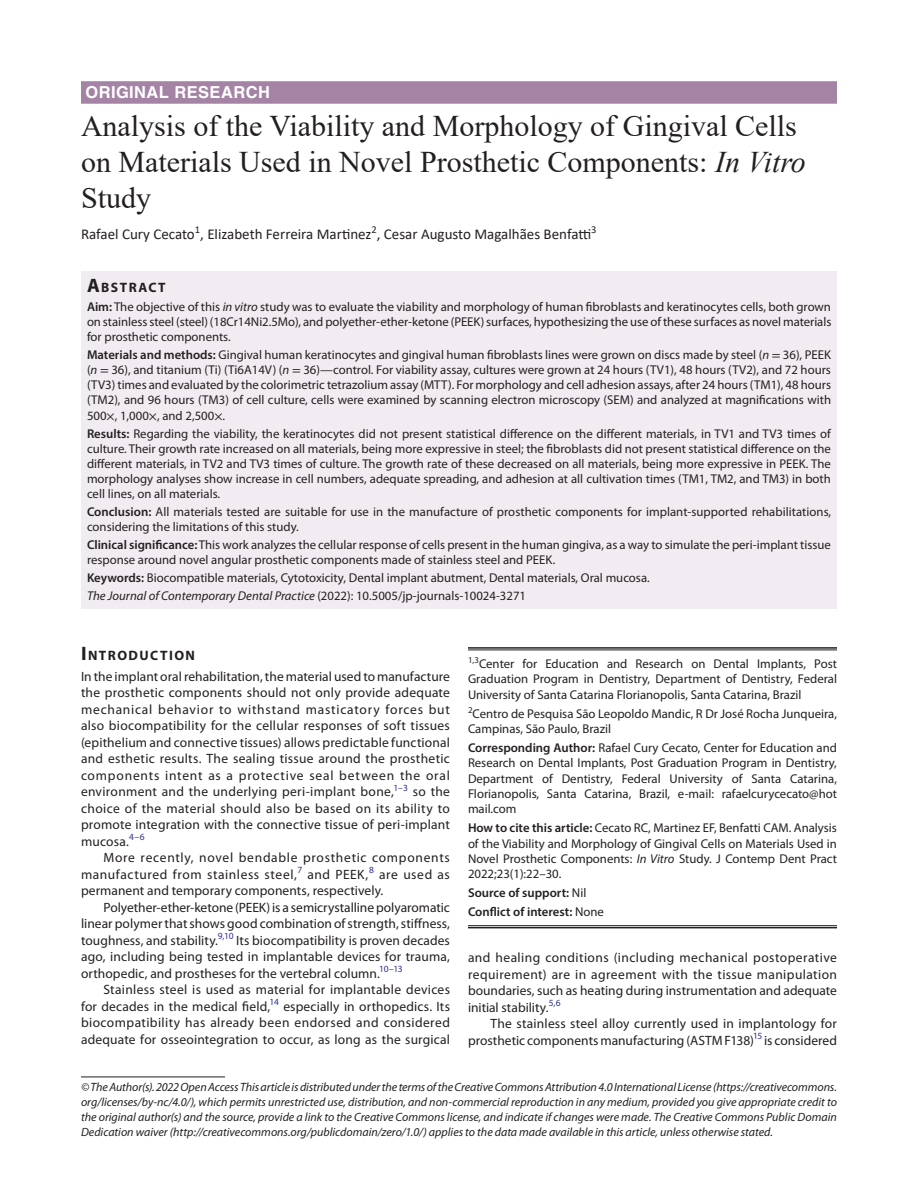
<style>
.page{position:relative;width:918px;height:1188px;background:#fff}
.page>*{position:absolute;margin:0;border:0;box-sizing:border-box;transform-origin:0 0}
.t1{font:30px/36px "Times New Roman";color:#231f20}
.ArticleType{font:700 16.5px "Helvetica LT Std";letter-spacing:.025em;color:#fff}
.AuthorName{font:15px "Calibri";color:#231f20}
.Head-1-first{font:700 13.65px "Myriad Pro";letter-spacing:.105em;color:#231f20}
.AbstractTitle{font:700 13.65px "Myriad Pro";letter-spacing:.105em;color:#231f20}
.Para-Indent{font:13.5px/16.5px "Myriad Pro";letter-spacing:.005em;color:#231f20;text-align:justify}
.Para-NoIndent{font:13.5px/16.5px "Myriad Pro";letter-spacing:.015em;color:#231f20;text-align:justify}
.Abstract-Para-first{font:12.75px/15px "Myriad Pro";color:#231f20;text-align:justify}
.Corresponding_Author{font:12.75px/15.3px "Myriad Pro";color:#231f20;text-align:justify}
.How_to_Cite{font:12.75px/15.3px "Myriad Pro";color:#231f20;text-align:justify}
.Affiliation-first{font:12.75px/15.3px "Myriad Pro";color:#231f20;text-align:justify}
.Keywords{font:12.75px "Myriad Pro";color:#231f20}
.Affiliation{font:12.75px/15.3px "Myriad Pro";color:#231f20}
.JT_DOI{font:italic 12.75px "Myriad Pro";color:#231f20}
.COI{font:600 12.75px "Myriad Pro";color:#231f20}
.Source{font:600 12.75px "Myriad Pro";color:#231f20}
.FootNote{font:italic 12px/15px "Myriad Pro";color:#231f20;text-align:justify}
.s1{font-style:italic}
.s2{font-size:19.5px}
.s3{font-weight:600}
.s4{font-family:"STIX General"}
.s5{font-style:normal}
.s6{font-weight:400}
</style>
<div class="page">
<div style="left:81px;top:81px;width:756px;height:23px;background:#a483a5"></div>
<div style="left:81px;top:271px;width:756px;height:26px;background:#f0ecf1"></div>
<div style="left:81px;top:296px;width:756px;height:55px;background:#f0ecf1"></div>
<div style="left:81px;top:344px;width:756px;height:86px;background:#f0ecf1"></div>
<div style="left:81px;top:422px;width:756px;height:85px;background:#f0ecf1"></div>
<div style="left:81px;top:500px;width:756px;height:40px;background:#f0ecf1"></div>
<div style="left:81px;top:533px;width:756px;height:40px;background:#f0ecf1"></div>
<div style="left:81px;top:566px;width:756px;height:25px;background:#f0ecf1"></div>
<div style="left:81px;top:584px;width:756px;height:25px;background:#f0ecf1"></div>
<hr style="left:81px;top:1077px;width:144px;height:1px;background:#231f20">
<hr style="left:468px;top:647px;width:369px;height:2px;background:#231f20">
<hr style="left:468px;top:650px;width:369px;height:1px;background:#231f20">
<hr style="left:468px;top:925px;width:369px;height:1px;background:#231f20">
<hr style="left:468px;top:927px;width:369px;height:1px;background:#231f20">
<p class="ArticleType" style="left:86px;top:83px;width:186px">ORIGINAL RESEARCH</p>
<p class="t1" style="left:81px;top:107px;width:726px">Analysis of the Viability and Morphology of Gingival Cells on Materials Used in Novel Prosthetic Components: <span class="s1">In Vitro<br></span>Study</p>
<p class="AuthorName" style="left:81px;top:224px;width:517px">Rafael Cury Cecato<sup>1</sup>, Elizabeth Ferreira Martinez<sup>2</sup>, Cesar Augusto Magalhães Benfatti<sup>3</sup></p>
<p class="AbstractTitle" style="left:87px;top:278px;width:80px"><span class="s2">A</span>BSTRACT</p>
<p class="Abstract-Para-first" style="left:87px;top:299px;width:746px"><span class="s3">Aim:</span> The objective of this <span class="s1">in vitro</span> study was to evaluate the viability and morphology of human fibroblasts and keratinocytes cells, both grown on stainless steel (steel) (18Cr14Ni2.5Mo), and polyether-ether-ketone (PEEK) surfaces, hypothesizing the use of these surfaces as novel materials for prosthetic components.</p>
<p class="Abstract-Para-first" style="left:87px;top:347px;width:746px"><span class="s3">Materials and methods:</span> Gingival human keratinocytes and gingival human fibroblasts lines were grown on discs made by steel (<span class="s1">n</span> <span class="s4">=</span> 36), PEEK (<span class="s1">n</span> <span class="s4">=</span> 36), and titanium (Ti) (Ti6A14V) (<span class="s1">n</span> <span class="s4">=</span> 36)—control. For viability assay, cultures were grown at 24 hours (TV1), 48 hours (TV2), and 72 hours (TV3) times and evaluated by the colorimetric tetrazolium assay (MTT). For morphology and cell adhesion assays, after 24 hours (TM1), 48 hours (TM2), and 96 hours (TM3) of cell culture, cells were examined by scanning electron microscopy (SEM) and analyzed at magnifications with 500<span class="s4">×</span>, 1,000<span class="s4">×</span>, and 2,500<span class="s4">×</span>.</p>
<p class="Abstract-Para-first" style="left:87px;top:426px;width:746px"><span class="s3">Results:</span> Regarding the viability, the keratinocytes did not present statistical difference on the different materials, in TV1 and TV3 times of culture. Their growth rate increased on all materials, being more expressive in steel; the fibroblasts did not present statistical difference on the different materials, in TV2 and TV3 times of culture. The growth rate of these decreased on all materials, being more expressive in PEEK. The morphology analyses show increase in cell numbers, adequate spreading, and adhesion at all cultivation times (TM1, TM2, and TM3) in both cell lines, on all materials.</p>
<p class="Abstract-Para-first" style="left:87px;top:504px;width:746px"><span class="s3">Conclusion:</span> All materials tested are suitable for use in the manufacture of prosthetic components for implant-supported rehabilitations, considering the limitations of this study.</p>
<p class="Abstract-Para-first" style="left:87px;top:537px;width:745px"><span class="s3">Clinical significance:</span> This work analyzes the cellular response of cells present in the human gingiva, as a way to simulate the peri-implant tissue response around novel angular prosthetic components made of stainless steel and PEEK.</p>
<p class="Keywords" style="left:87px;top:570px;width:564px"><span class="s3">Keywords:</span> Biocompatible materials, Cytotoxicity, Dental implant abutment, Dental materials, Oral mucosa.</p>
<p class="JT_DOI" style="left:87px;top:588px;width:441px">The Journal of Contemporary Dental Practice <span class="s5">(2022): 10.5005/jp-journals-10024-3271</span></p>
<p class="Head-1-first" style="left:81px;top:646px;width:116px"><span class="s2">I</span>NTRODUCTION</p>
<p class="Para-NoIndent" style="left:81px;top:668px;width:371px">In the implant oral rehabilitation, the material used to manufacture the prosthetic components should not only provide adequate mechanical behavior to withstand masticatory forces but also biocompatibility for the cellular responses of soft tissues (epithelium and connective tissues) allows predictable functional and esthetic results. The sealing tissue around the prosthetic components intent as a protective seal between the oral environment and the underlying peri-implant bone,<sup>1–3</sup> so the choice of the material should also be based on its ability to promote integration with the connective tissue of peri-implant mucosa.<sup>4–6</sup></p>
<p class="Para-Indent" style="left:81px;top:849px;width:370px;text-indent:22px">More recently, novel bendable prosthetic components manufactured from stainless steel,<sup>7</sup> and PEEK,<sup>8</sup> are used as permanent and temporary components, respectively.</p>
<p class="Para-Indent" style="left:81px;top:899px;width:371px;text-indent:22px">Polyether-ether-ketone (PEEK) is a semicrystalline polyaromatic linear polymer that shows good combination of strength, stiffness, toughness, and stability.<sup>9,10</sup> Its biocompatibility is proven decades ago, including being tested in implantable devices for trauma, orthopedic, and prostheses for the vertebral column.<sup>10–13</sup></p>
<p class="Para-Indent" style="left:81px;top:981px;width:371px;text-indent:22px">Stainless steel is used as material for implantable devices for decades in the medical field,<sup>14</sup> especially in orthopedics. Its biocompatibility has already been endorsed and considered adequate for osseointegration to occur, as long as the surgical</p>
<p class="Affiliation-first" style="left:468px;top:656px;width:371px"><sup>1,3</sup>Center for Education and Research on Dental Implants, Post Graduation Program in Dentistry, Department of Dentistry, Federal University of Santa Catarina Florianopolis, Santa Catarina, Brazil</p>
<p class="Affiliation" style="left:468px;top:706px;width:371px"><sup>2</sup>Centro de Pesquisa São Leopoldo Mandic, R Dr José Rocha Junqueira,<br>Campinas, São Paulo, Brazil</p>
<p class="Corresponding_Author" style="left:468px;top:740px;width:371px"><span class="s3">Corresponding Author:</span> Rafael Cury Cecato, Center for Education and Research on Dental Implants, Post Graduation Program in Dentistry, Department of Dentistry, Federal University of Santa Catarina, Florianopolis, Santa Catarina, Brazil, e-mail: rafaelcurycecato@hot mail.com</p>
<p class="How_to_Cite" style="left:468px;top:820px;width:371px"><span class="s3">How to cite this article:</span> Cecato RC, Martinez EF, Benfatti CAM. Analysis of the Viability and Morphology of Gingival Cells on Materials Used in Novel Prosthetic Components: <span class="s1">In Vitro</span> Study. J Contemp Dent Pract 2022;23(1):22–30.</p>
<p class="Source" style="left:468px;top:885px;width:120px">Source of support: <span class="s6">Nil</span></p>
<p class="COI" style="left:468px;top:904px;width:137px">Conflict of interest: <span class="s6">None</span></p>
<p class="Para-Indent" style="left:468px;top:949px;width:371px">and healing conditions (including mechanical postoperative requirement) are in agreement with the tissue manipulation boundaries, such as heating during instrumentation and adequate initial stability.<sup>5,6</sup></p>
<p class="Para-Indent" style="left:468px;top:1015px;width:370px;text-align:right">The stainless steel alloy currently used in implantology for prosthetic components manufacturing (ASTM F138)<sup>15</sup> is considered</p>
<p class="FootNote" style="left:81px;top:1079px;width:758px">© The Author(s). 2022 Open Access This article is distributed under the terms of the Creative Commons Attribution 4.0 International License (https://creativecommons. org/licenses/by-nc/4.0/), which permits unrestricted use, distribution, and non-commercial reproduction in any medium, provided you give appropriate credit to the original author(s) and the source, provide a link to the Creative Commons license, and indicate if changes were made. The Creative Commons Public Domain Dedication waiver (http://creativecommons.org/publicdomain/zero/1.0/) applies to the data made available in this article, unless otherwise stated.</p>
</div>
